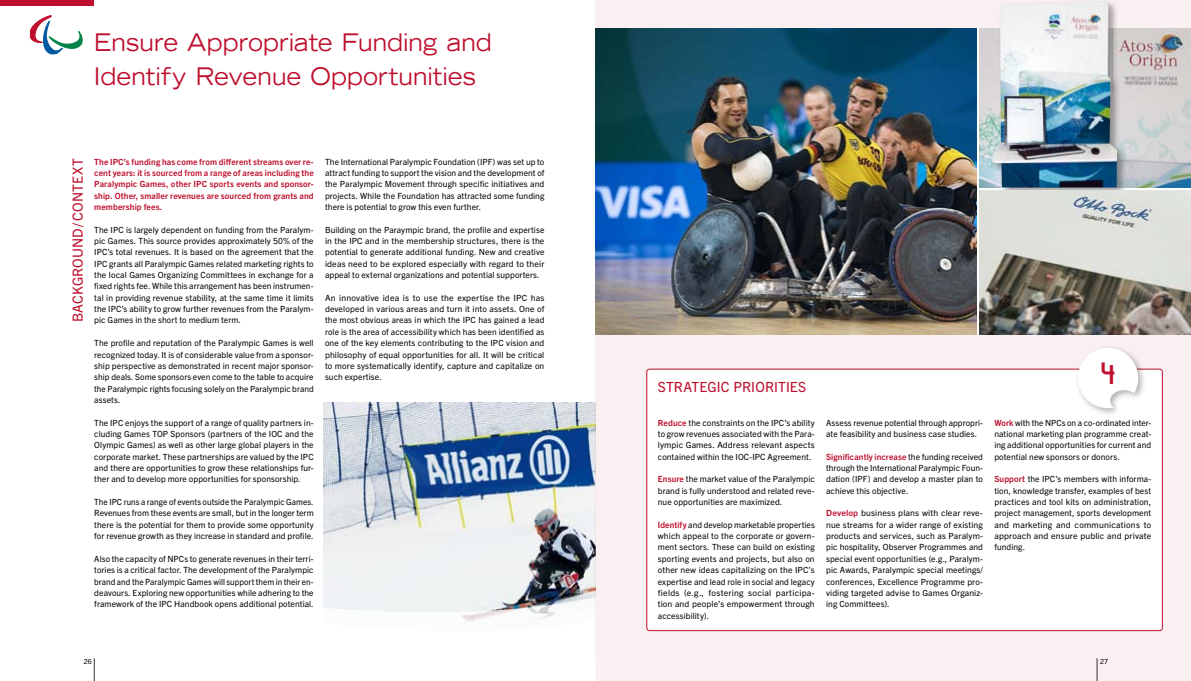
<style>
.page{position:relative;width:1191px;height:681px;background:#fff}
.page>*{position:absolute;margin:0;border:0;box-sizing:border-box;transform-origin:0 0}
.t1{font:30.6px "Gringo Sans Medium Narrow";color:#be0f2e}
.t2{font:expanded 24px/34px "Trade Gothic LH";letter-spacing:.015em;color:#be0f2e;scale:.9 1}
.t3{font:14px "Trade Gothic Next LT Pro";letter-spacing:.005em;color:#be0f2e}
.t4{font:8.5px/11.3px "Trade Gothic Next LT Pro";letter-spacing:.01em;color:#000;text-align:justify}
.t5{font:700 8.5px/11.3px "Trade Gothic Next LT Pro";letter-spacing:.015em;color:#be0f2e;text-align:justify}
.t6{font:7px "Trade Gothic Next LT Pro";color:#000}
.s1{font-weight:700;color:#be0f2e}
</style>
<div class="page">
<img style="left:324px;top:403px;width:271px;height:171px">
<div style="left:0;top:0;width:94px;height:6px;background:#be0f2e"></div>
<svg style="left:30px;top:15px;width:53px;height:39px"></svg>
<img style="left:323px;top:574px;width:272px;height:44px">
<div style="left:595px;top:0;width:596px;height:680px;background:#faeff1"></div>
<img style="left:595px;top:28px;width:381px;height:306px">
<div style="left:647px;top:369px;width:515px;height:261px;background:#fff;border-radius:3px"></div>
<div style="left:646px;top:368px;width:516px;height:262px;border:1px solid #be0f2e;border-radius:3px"></div>
<div style="left:1074px;top:344px;width:73px;height:73px;background:#000;opacity:.3"></div>
<svg style="left:1077px;top:348px;width:61px;height:60px"></svg>
<svg style="left:1096px;top:658px;width:1px;height:22px"></svg>
<svg style="left:94px;top:658px;width:1px;height:22px"></svg>
<img style="left:979px;top:28px;width:212px;height:159px">
<div style="left:990px;top:0;width:137px;height:197px;background:#000;opacity:.35"></div>
<img style="left:991px;top:1px;width:126px;height:186px">
<img style="left:979px;top:190px;width:212px;height:144px">
<h2 class="t2" style="left:94px;top:25px;width:443px">Ensure Appropriate Funding and<br>Identify Revenue Opportunities</h2>
<h3 class="t3" style="left:68px;top:322px;width:165px;rotate:-90deg">BACKGROUND / CONTEXT</h3>
<p class="t5" style="left:94px;top:155px;width:221px">The IPC’s funding has come from different streams over re&shy;cent years: it is sourced from a range of areas including the Paralympic Games, other IPC sports events and sponsor&shy;ship. Other, smaller revenues are sourced from grants and membership fees.</p>
<p class="t4" style="left:94px;top:223px;width:221px">The IPC is largely dependent on funding from the Paralym&shy;pic Games. This source provides approximately 50% of the IPC’s total revenues. It is based on the agreement that the IPC grants all Paralympic Games related marketing rights to the local Games Organizing Committees in exchange for a fixed rights fee. While this arrangement has been instrumen&shy;tal in providing revenue stability, at the same time it limits the IPC’s ability to grow further revenues from the Paralym&shy;pic Games in the short to medium term.</p>
<p class="t4" style="left:94px;top:337px;width:221px">The profile and reputation of the Paralympic Games is well recognized today. It is of considerable value from a sponsor&shy;ship perspective as demonstrated in recent major sponsor&shy;ship deals. Some sponsors even come to the table to acquire the Paralympic rights focusing solely on the Paralympic brand assets.</p>
<p class="t4" style="left:94px;top:416px;width:221px">The IPC enjoys the support of a range of quality partners in&shy;cluding Games TOP Sponsors (partners of the IOC and the Olympic Games) as well as other large global players in the corporate market. These partnerships are valued by the IPC and there are opportunities to grow these relationships fur&shy;ther and to develop more opportunities for sponsorship.</p>
<p class="t4" style="left:94px;top:495px;width:221px">The IPC runs a range of events outside the Paralympic Games.<br>Revenues from these events are small, but in the longer term there is the potential for them to provide some opportunity for revenue growth as they increase in standard and profile.</p>
<p class="t4" style="left:94px;top:552px;width:221px">Also the capacity of NPCs to generate revenues in their terri&shy;tories is a critical factor. The development of the Paralympic brand and the Paralympic Games will support them in their en&shy;deavours. Exploring new opportunities while adhering to the framework of the IPC Handbook opens additional potential.</p>
<p class="t4" style="left:325px;top:155px;width:221px">The International Paralympic Foundation (IPF) was set up to attract funding to support the vision and the development of the Paralympic Movement through specific initiatives and projects. While the Foundation has attracted some funding there is potential to grow this even further.</p>
<p class="t4" style="left:325px;top:223px;width:221px">Building on the Paraympic brand, the profile and expertise in the IPC and in the membership structures, there is the potential to generate additional funding. New and creative ideas need to be explored especially with regard to their appeal to external organizations and potential supporters.</p>
<p class="t4" style="left:325px;top:291px;width:221px">An innovative idea is to use the expertise the IPC has developed in various areas and turn it into assets. One of the most obvious areas in which the IPC has gained a lead role is the area of accessibility which has been identified as one of the key elements contributing to the IPC vision and philosophy of equal opportunities for all. It will be critical to more systematically identify, capture and capitalize on such expertise.</p>
<p class="t6" style="left:84px;top:656px;width:10px">26</p>
<h3 class="t3" style="left:658px;top:376px;width:150px">STRATEGIC PRIORITIES</h3>
<p class="t4" style="left:658px;top:416px;width:158px"><span class="s1">Reduce</span> the constraints on the IPC’s ability to grow revenues associated with the Para&shy;lympic Games. Address relevant aspects contained within the IOC-IPC Agreement.</p>
<p class="t4" style="left:658px;top:473px;width:158px"><span class="s1">Ensure</span> the market value of the Paralympic brand is fully understood and related reve&shy;nue opportunities are maximized.</p>
<p class="t4" style="left:658px;top:518px;width:158px"><span class="s1">Identify</span> and develop marketable properties which appeal to the corporate or govern&shy;ment sectors. These can build on existing sporting events and projects, but also on other new ideas capitalizing on the IPC’s expertise and lead role in social and legacy fields (e.g., fostering social participa&shy;tion and people’s empowerment through accessibility).</p>
<h1 class="t1" style="left:1100px;top:356px;width:17px">4</h1>
<p class="t4" style="left:826px;top:416px;width:158px">Assess revenue potential through appropri&shy;ate feasibility and business case studies.</p>
<p class="t4" style="left:826px;top:450px;width:158px"><span class="s1">Significantly increase</span> the funding received through the International Paralympic Foun&shy;dation (IPF) and develop a master plan to achieve this objective.</p>
<p class="t4" style="left:826px;top:507px;width:158px"><span class="s1">Develop</span> business plans with clear reve&shy;nue streams for a wider range of existing products and services, such as Paralym&shy;pic hospitality, Observer Programmes and special event opportunities (e.g., Paralym&shy;pic Awards, Paralympic special meetings/ conferences, Excellence Programme pro&shy;viding targeted advise to Games Organiz&shy;ing Committees).</p>
<p class="t4" style="left:994px;top:416px;width:158px"><span class="s1">Work</span> with the NPCs on a co-ordinated inter&shy;national marketing plan programme creat&shy;ing additional opportunities for current and potential new sponsors or donors.</p>
<p class="t4" style="left:994px;top:473px;width:158px"><span class="s1">Support</span> the IPC’s members with informa&shy;tion, knowledge transfer, examples of best practices and tool kits on administration, project management, sports development and marketing and communications to approach and ensure public and private funding.</p>
<p class="t6" style="left:1100px;top:656px;width:10px">27</p>
</div>
